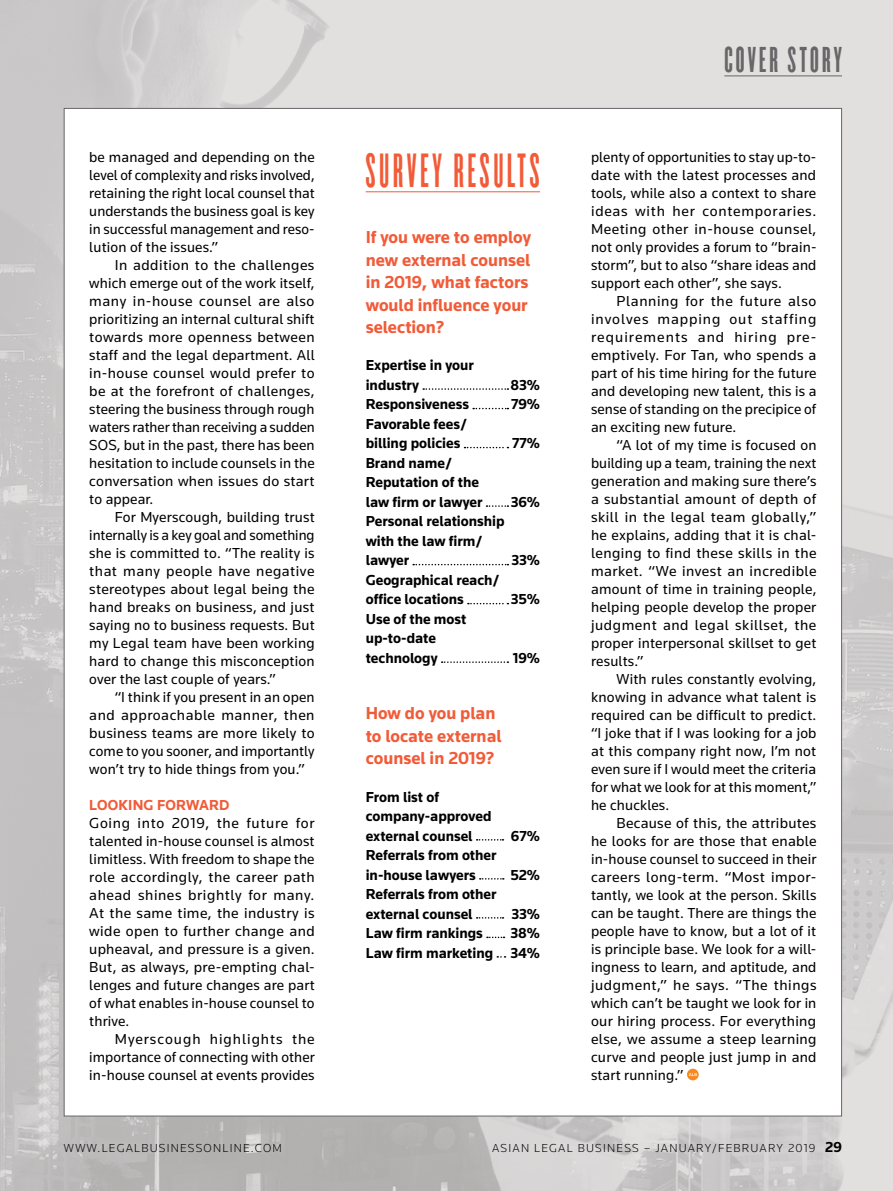
<style>
.page{position:relative;width:893px;height:1191px;background:#fff}
.page>*{position:absolute;margin:0;border:0;box-sizing:border-box;transform-origin:0 0}
.t1{font:42px "Champion HTF Flyweight";letter-spacing:.09em;color:#f15b38}
.t2{font:31.5px "Champion HTF Bantamweight";letter-spacing:.1em;color:#676668}
.t3{font:700 18px/22.5px "Knowledge";color:#f15b38}
.t4{font:15px/18px "Knowledge";letter-spacing:.01em;color:#000;text-align:justify}
.t5{font:700 15px/19.5px "Knowledge";color:#000}
.t6{font:700 15px "Knowledge";letter-spacing:.01em;color:#f15b38}
.t7{font:300 12px "Knowledge";letter-spacing:.1em;color:#000}
.s1{font-weight:700;font-size:15px}
</style>
<div class="page">
<img style="left:0;top:0;width:893px;height:1191px">
<div style="left:64px;top:108px;width:778px;height:1008px;background:#fff;border:1px solid #676668"></div>
<hr style="left:724px;top:76px;width:118px;height:1px;background:#676668">
<svg style="left:423px;top:388px;width:85px;height:2px"></svg>
<svg style="left:473px;top:408px;width:35px;height:1px"></svg>
<svg style="left:465px;top:447px;width:43px;height:1px"></svg>
<svg style="left:486px;top:505px;width:22px;height:2px"></svg>
<svg style="left:413px;top:564px;width:95px;height:1px"></svg>
<svg style="left:468px;top:603px;width:40px;height:1px"></svg>
<svg style="left:442px;top:661px;width:66px;height:2px"></svg>
<svg style="left:477px;top:839px;width:26px;height:1px"></svg>
<svg style="left:480px;top:878px;width:24px;height:1px"></svg>
<svg style="left:477px;top:917px;width:26px;height:1px"></svg>
<svg style="left:487px;top:936px;width:17px;height:2px"></svg>
<svg style="left:687px;top:1068px;width:12px;height:12px"></svg>
<svg style="left:689px;top:1073px;width:8px;height:3px"></svg>
<hr style="left:366px;top:191px;width:174px;height:1px;background:#f15b38">
<p class="t4" style="left:89px;top:148px;width:227px">be managed and depending on the level of complexity and risks involved, retaining the right local counsel that understands the business goal is key in successful management and reso&shy;lution of the issues.”</p>
<p class="t4" style="left:89px;top:256px;width:227px;text-indent:26px">In addition to the challenges which emerge out of the work itself, many in-house counsel are also prioritizing an internal cultural shift towards more openness between staff and the legal department. All in-house counsel would prefer to be at the forefront of challenges, steering the business through rough waters rather than receiving a sudden SOS, but in the past, there has been hesitation to include counsels in the conversation when issues do start to appear.</p>
<p class="t4" style="left:89px;top:508px;width:227px;text-indent:26px">For Myerscough, building trust internally is a key goal and something she is committed to. “The reality is that many people have negative stereotypes about legal being the hand breaks on business, and just saying no to business requests. But my Legal team have been working hard to change this misconception over the last couple of years.”</p>
<p class="t4" style="left:89px;top:688px;width:227px;text-indent:26px">“I think if you present in an open and approachable manner, then business teams are more likely to come to you sooner, and importantly won’t try to hide things from you.”</p>
<p class="t6" style="left:89px;top:796px;width:142px">LOOKING FORWARD</p>
<p class="t4" style="left:89px;top:814px;width:227px">Going into 2019, the future for talented in-house counsel is almost limitless. With freedom to shape the role accordingly, the career path ahead shines brightly for many.<br>At the same time, the industry is wide open to further change and upheaval, and pressure is a given.<br>But, as always, pre-empting chal&shy;lenges and future changes are part of what enables in-house counsel to thrive.</p>
<p class="t4" style="left:89px;top:1030px;width:227px;text-indent:26px">Myerscough highlights the importance of connecting with other in-house counsel at events provides</p>
<h1 class="t1" style="left:366px;top:145px;width:176px">SURVEY RESULTS</h1>
<p class="t3" style="left:366px;top:225px;width:167px">If you were to employ new external counsel in 2019, what factors would influence your selection?</p>
<p class="t5" style="left:366px;top:355px;width:140px">Expertise in your industry<br>Responsiveness<br>Favorable fees/ billing policies<br>Brand name/<br>Reputation of the law firm or lawyer<br>Personal relationship with the law firm/ lawyer<br>Geographical reach/ office locations<br>Use of the most up-to-date technology</p>
<p class="t5" style="left:510px;top:375px;width:31px">83%<br>79%</p>
<p class="t5" style="left:512px;top:433px;width:29px">77%</p>
<p class="t5" style="left:511px;top:492px;width:31px">36%</p>
<p class="t5" style="left:511px;top:550px;width:30px">33%</p>
<p class="t5" style="left:511px;top:589px;width:31px">35%</p>
<p class="t5" style="left:513px;top:648px;width:29px">19%</p>
<p class="t3" style="left:366px;top:702px;width:137px">How do you plan to locate external counsel in 2019?</p>
<p class="t5" style="left:366px;top:786px;width:132px">From list of company-approved external counsel<br>Referrals from other in-house lawyers<br>Referrals from other external counsel<br>Law firm rankings<br>Law firm marketing</p>
<p class="t5" style="left:511px;top:825px;width:31px">67%</p>
<p class="t5" style="left:510px;top:864px;width:31px">52%</p>
<p class="t5" style="left:510px;top:903px;width:31px;text-align:justify">33% 38% 34%</p>
<h2 class="t2" style="left:724px;top:40px;width:119px">COVER STORY</h2>
<p class="t4" style="left:591px;top:148px;width:227px">plenty of opportunities to stay up-to&shy;date with the latest processes and tools, while also a context to share ideas with her contemporaries.<br>Meeting other in-house counsel, not only provides a forum to “brain&shy;storm”, but to also “share ideas and support each other”, she says.</p>
<p class="t4" style="left:591px;top:292px;width:227px;text-indent:26px">Planning for the future also involves mapping out staffing requirements and hiring pre&shy;emptively. For Tan, who spends a part of his time hiring for the future and developing new talent, this is a sense of standing on the precipice of an exciting new future.</p>
<p class="t4" style="left:591px;top:436px;width:227px;text-indent:26px">“A lot of my time is focused on building up a team, training the next generation and making sure there’s a substantial amount of depth of skill in the legal team globally,” he explains, adding that it is chal&shy;lenging to find these skills in the market. “We invest an incredible amount of time in training people, helping people develop the proper judgment and legal skillset, the proper interpersonal skillset to get results.”</p>
<p class="t4" style="left:591px;top:670px;width:227px;text-indent:26px">With rules constantly evolving, knowing in advance what talent is required can be difficult to predict. “I joke that if I was looking for a job at this company right now, I’m not even sure if I would meet the criteria for what we look for at this moment,” he chuckles.</p>
<p class="t4" style="left:591px;top:814px;width:227px;text-indent:26px">Because of this, the attributes he looks for are those that enable in-house counsel to succeed in their careers long-term. “Most impor&shy;tantly, we look at the person. Skills can be taught. There are things the people have to know, but a lot of it is principle base. We look for a will&shy;ingness to learn, and aptitude, and judgment,” he says. “The things which can’t be taught we look for in our hiring process. For everything else, we assume a steep learning curve and people just jump in and start running.”</p>
<p class="t7" style="left:64px;top:1141px;width:220px">WWW.LEGALBUSINESSONLINE.COM</p>
<p class="t7" style="left:492px;top:1141px;width:351px">ASIAN LEGAL BUSINESS – JANUARY/FEBRUARY 2019 <span class="s1">29</span></p>
</div>
